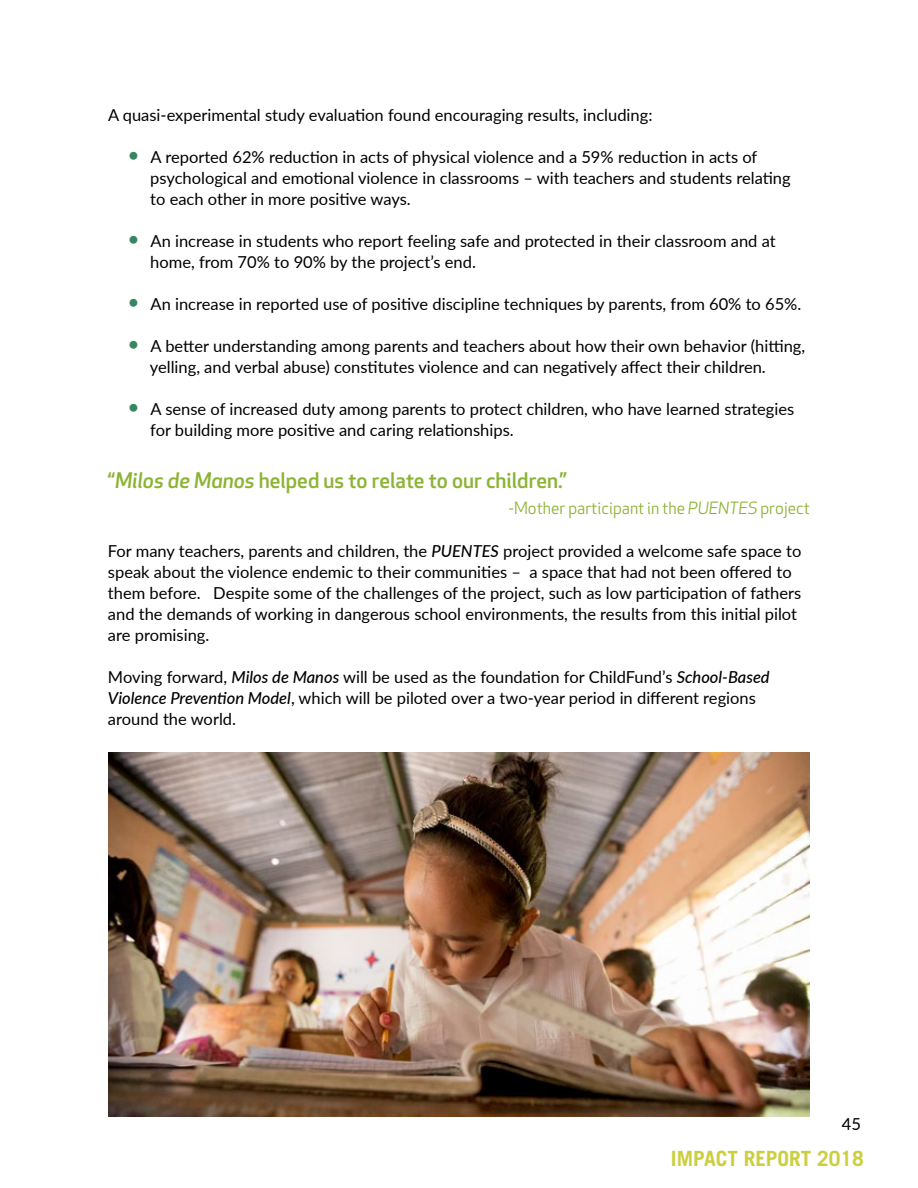
<style>
.page{position:relative;width:918px;height:1188px;background:#fff}
.page>*{position:absolute;margin:0;border:0;box-sizing:border-box;transform-origin:0 0}
.t1{font:500 21px "Apex New";color:#8cb333}
.t2{font:700 21px "Trade Gothic";color:#cccf3d}
.t3{font:16.5px/21px "Lato";color:#000}
.t4{font:16.5px "Apex New";color:#8cb333}
.s1{font-size:21px;color:#388561}
.s2{font-style:italic}
.s3{font-weight:500;font-style:italic}
</style>
<div class="page">
<img style="left:108px;top:753px;width:702px;height:363px">
<p class="t3" style="left:108px;top:104px;width:546px">A quasi-experimental study evaluation found encouraging results, including:</p>
<p class="t3" style="left:150px;top:146px;width:642px;text-indent:-23px"><span class="s1">•</span> A reported 62% reduction in acts of physical violence and a 59% reduction in acts of psychological and emotional violence in classrooms – with teachers and students relating to each other in more positive ways.</p>
<p class="t3" style="left:150px;top:230px;width:627px;text-indent:-23px"><span class="s1">•</span> An increase in students who report feeling safe and protected in their classroom and at home, from 70% to 90% by the project’s end.</p>
<p class="t3" style="left:128px;top:293px;width:675px"><span class="s1">•</span> An increase in reported use of positive discipline techniques by parents, from 60% to 65%.</p>
<p class="t3" style="left:150px;top:335px;width:657px;text-indent:-22px"><span class="s1">•</span> A better understanding among parents and teachers about how their own behavior (hitting, yelling, and verbal abuse) constitutes violence and can negatively affect their children.</p>
<p class="t3" style="left:150px;top:398px;width:646px;text-indent:-23px"><span class="s1">•</span> A sense of increased duty among parents to protect children, who have learned strategies for building more positive and caring relationships.</p>
<p class="t1" style="left:108px;top:467px;width:460px">“<span class="s2">Milos de Manos</span> helped us to relate to our children.”</p>
<p class="t4" style="left:509px;top:498px;width:303px">-Mother participant in the <span class="s2">PUENTES</span> project</p>
<p class="t3" style="left:108px;top:540px;width:695px">For many teachers, parents and children, the <span class="s3">PUENTES</span> project provided a welcome safe space to speak about the violence endemic to their communities – a space that had not been offered to them before. Despite some of the challenges of the project, such as low participation of fathers and the demands of working in dangerous school environments, the results from this initial pilot are promising.</p>
<p class="t3" style="left:108px;top:666px;width:663px">Moving forward, <span class="s3">Milos de Manos</span> will be used as the foundation for ChildFund’s <span class="s3">School-Based<br>Violence Prevention Model</span>, which will be piloted over a two-year period in different regions around the world.</p>
<p class="t3" style="left:842px;top:1112px;width:21px">45</p>
<p class="t2" style="left:671px;top:1146px;width:195px">IMPACT REPORT 2018</p>
</div>
